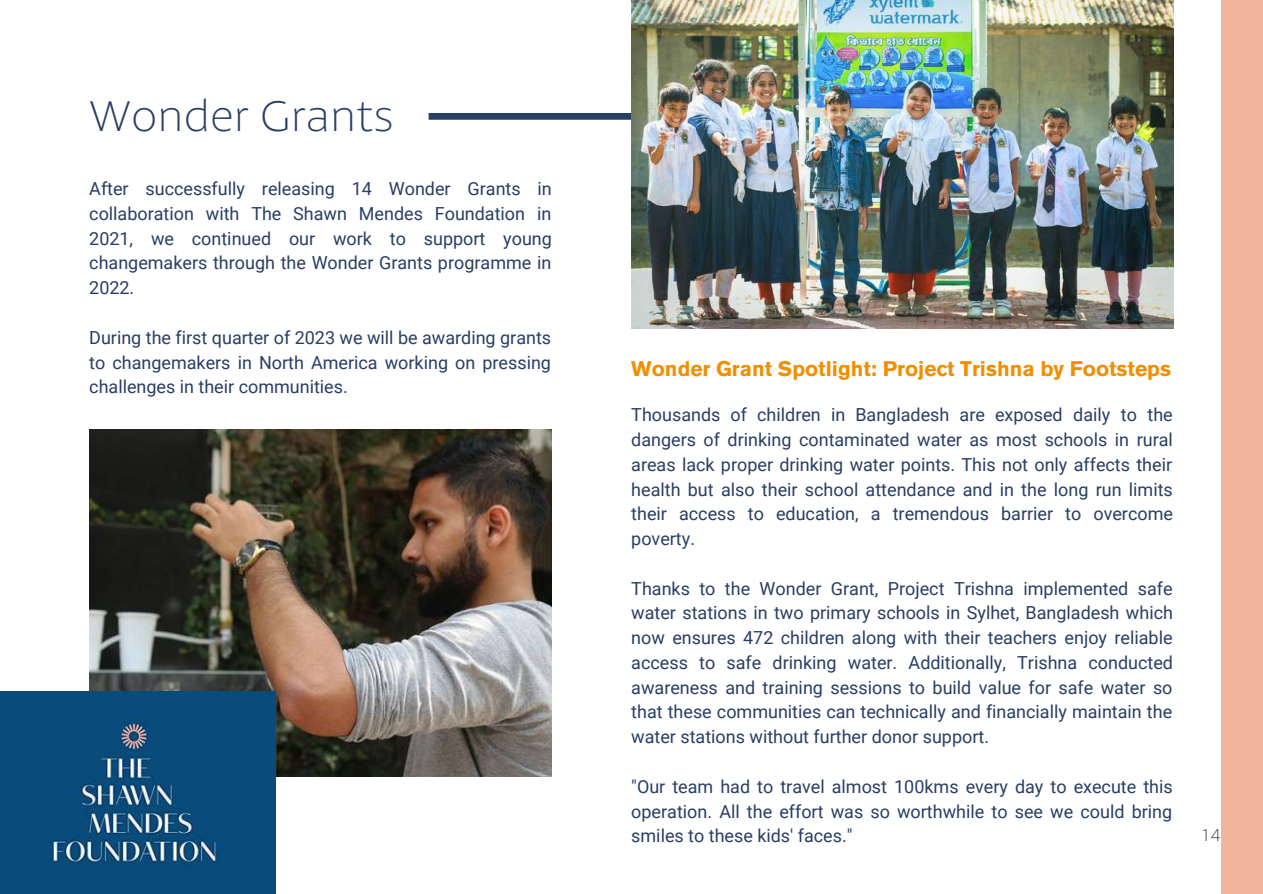
<style>
.page{position:relative;width:1263px;height:894px;background:#fff}
.page>*{position:absolute;margin:0;border:0;box-sizing:border-box;transform-origin:0 0}
.t1{font:100 45px "Petala W01";letter-spacing:-.005em;color:#293e64}
.t2{font:700 21px "Akzidenz Grotesk BE";color:#f18f01}
.t3{font:18px/24.8px "Roboto";color:#293e64;text-align:justify}
.t4{font:100 18px "Petala W01";color:#363a35}
</style>
<div class="page">
<img style="left:89px;top:429px;width:463px;height:347px">
<div style="left:429px;top:113px;width:404px;height:7px;background:#293e64"></div>
<img style="left:631px;top:0;width:542px;height:328px">
<div style="left:0;top:691px;width:276px;height:202px;background:#094b7b"></div>
<img style="left:49px;top:721px;width:171px;height:143px">
<div style="left:1221px;top:0;width:42px;height:893px;background:#f2b49d"></div>
<h1 class="t1" style="left:89px;top:88px;width:306px">Wonder Grants</h1>
<p class="t3" style="left:89px;top:176px;width:464px">After successfully releasing 14 Wonder Grants in collaboration with The Shawn Mendes Foundation in 2021, we continued our work to support young changemakers through the Wonder Grants programme in 2022.</p>
<p class="t3" style="left:89px;top:325px;width:463px">During the first quarter of 2023 we will be awarding grants to changemakers in North America working on pressing challenges in their communities.</p>
<p class="t2" style="left:631px;top:360px;width:541px">Wonder Grant Spotlight: Project Trishna by Footsteps</p>
<p class="t3" style="left:631px;top:402px;width:543px">Thousands of children in Bangladesh are exposed daily to the dangers of drinking contaminated water as most schools in rural areas lack proper drinking water points. This not only affects their health but also their school attendance and in the long run limits their access to education, a tremendous barrier to overcome poverty.</p>
<p class="t3" style="left:631px;top:576px;width:543px">Thanks to the Wonder Grant, Project Trishna implemented safe water stations in two primary schools in Sylhet, Bangladesh which now ensures 472 children along with their teachers enjoy reliable access to safe drinking water. Additionally, Trishna conducted awareness and training sessions to build value for safe water so that these communities can technically and financially maintain the water stations without further donor support.</p>
<p class="t3" style="left:631px;top:774px;width:543px">"Our team had to travel almost 100kms every day to execute this operation. All the effort was so worthwhile to see we could bring smiles to these kids' faces."</p>
<p class="t4" style="left:1202px;top:823px;width:21px">14</p>
</div>
